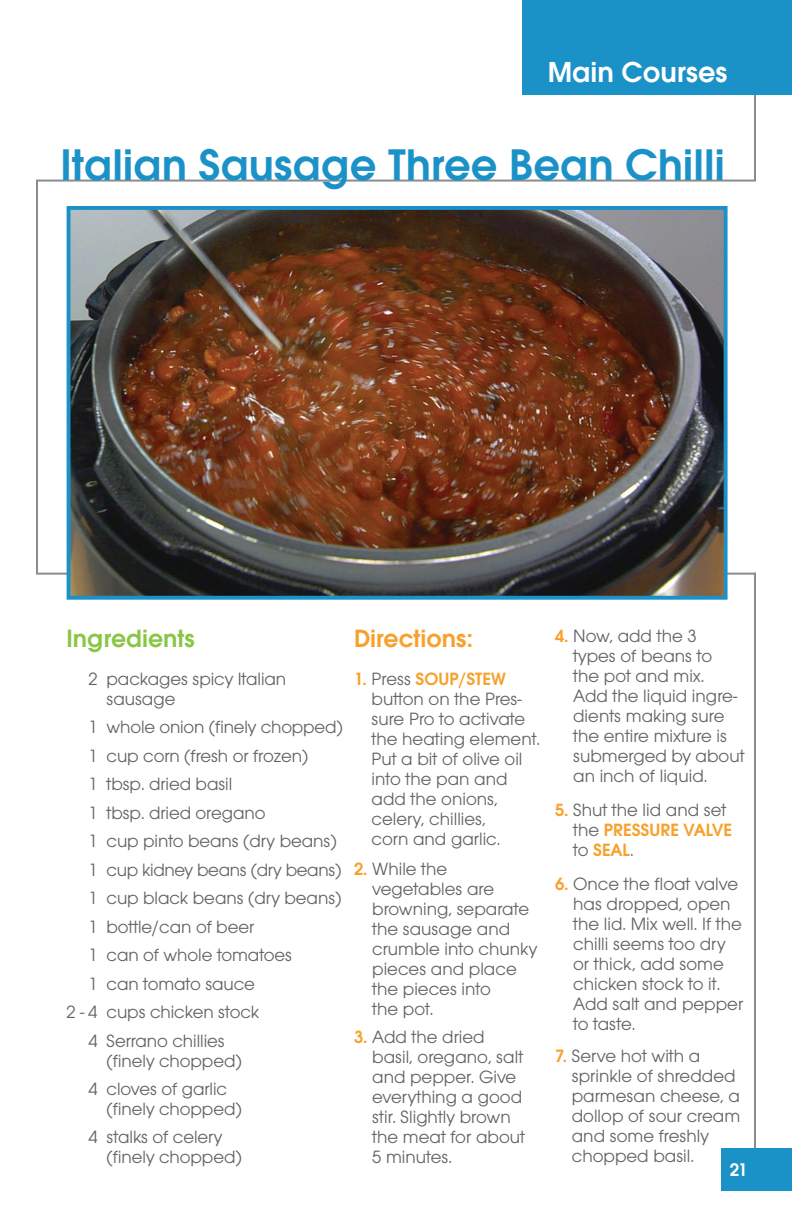
<style>
.page{position:relative;width:792px;height:1224px;background:#fff}
.page>*{position:absolute;margin:0;border:0;box-sizing:border-box;transform-origin:0 0}
.t1{font:600 46px "Avant Garde Gothic Itc T";color:#1b92c7}
.t2{font:600 30px "Avant Garde Gothic Itc T";color:#fff}
.t3{font:600 26px "Avant Garde Gothic Itc T";color:#8ac645}
.t4{font:600 26px "Avant Garde Gothic Itc T";color:#f8a02b}
.t5{font:600 19px "Avant Garde Gothic Itc T";color:#fff}
.t6{font:18.4px/20px "Avant Garde Gothic Itc T";color:#636366}
.t7{font:18.4px "Avant Garde Gothic Itc T";letter-spacing:-.02em;color:#636366}
.s1{font-weight:600;color:#f8a02b}
</style>
<div class="page">
<hr style="left:754px;top:573px;width:2px;height:615px;background:#8a8c8f">
<div style="left:721px;top:1149px;width:71px;height:42px;background:#1b92c7"></div>
<hr style="left:754px;top:80px;width:2px;height:101px;background:#8a8c8f">
<hr style="left:36px;top:180px;width:720px;height:2px;background:#8a8c8f">
<hr style="left:36px;top:180px;width:2px;height:393px;background:#8a8c8f">
<hr style="left:36px;top:573px;width:720px;height:2px;background:#8a8c8f">
<div style="left:522px;top:0;width:270px;height:94px;background:#1b92c7"></div>
<img style="left:72px;top:211px;width:651px;height:384px">
<div style="left:67px;top:206px;width:661px;height:394px;border:4px solid #1b92c7"></div>
<h2 class="t2" style="left:548px;top:54px;width:182px">Main Courses</h2>
<p class="t1" style="left:60px;top:137px;width:666px">Italian Sausage Three Bean Chilli</p>
<h3 class="t3" style="left:67px;top:623px;width:130px">Ingredients</h3>
<p class="t6" style="left:107px;top:668px;width:181px;text-indent:-18px">2 packages spicy Italian sausage</p>
<p class="t6" style="left:89px;top:717px;width:256px">1 whole onion (finely chopped)</p>
<p class="t6" style="left:89px;top:745px;width:221px">1 cup corn (fresh or frozen)</p>
<p class="t6" style="left:89px;top:774px;width:145px">1 tbsp. dried basil</p>
<p class="t6" style="left:89px;top:802px;width:178px">1 tbsp. dried oregano</p>
<p class="t6" style="left:89px;top:831px;width:250px">1 cup pinto beans (dry beans)</p>
<p class="t7" style="left:89px;top:859px;width:254px">1 cup kidney beans (dry beans)</p>
<p class="t6" style="left:89px;top:888px;width:254px">1 cup black beans (dry beans)</p>
<p class="t6" style="left:89px;top:916px;width:167px">1 bottle/can of beer</p>
<p class="t6" style="left:89px;top:945px;width:205px">1 can of whole tomatoes</p>
<p class="t6" style="left:89px;top:973px;width:168px">1 can tomato sauce</p>
<p class="t6" style="left:67px;top:1002px;width:194px">2 - 4 cups chicken stock</p>
<p class="t6" style="left:107px;top:1030px;width:137px;text-indent:-18px">4 Serrano chillies (finely chopped)</p>
<p class="t6" style="left:107px;top:1078px;width:137px;text-indent:-18px">4 cloves of garlic (finely chopped)</p>
<p class="t6" style="left:107px;top:1126px;width:137px;text-indent:-18px">4 stalks of celery (finely chopped)</p>
<p class="t4" style="left:354px;top:623px;width:120px">Directions:</p>
<p class="t6" style="left:573px;top:626px;width:173px;text-indent:-18px"><span class="s1">4.</span> Now, add the 3<br>types of beans to<br>the pot and mix.<br>Add the liquid ingre&shy;dients making sure the entire mixture is submerged by about an inch of liquid.</p>
<p class="t6" style="left:573px;top:800px;width:160px;text-indent:-18px"><span class="s1">5.</span> Shut the lid and set the <span class="s1">PRESSURE VALVE </span>to <span class="s1">SEAL</span>.</p>
<p class="t6" style="left:573px;top:874px;width:172px;text-indent:-18px"><span class="s1">6.</span> Once the float valve has dropped, open the lid. Mix well. If the chilli seems too dry or thick, add some chicken stock to it.<br>Add salt and pepper to taste.</p>
<p class="t6" style="left:572px;top:1046px;width:170px;text-indent:-17px"><span class="s1">7.</span> Serve hot with a sprinkle of shredded parmesan cheese, a dollop of sour cream and some freshly chopped basil.</p>
<p class="t6" style="left:372px;top:668px;width:170px;text-indent:-18px"><span class="s1">1.</span> Press <span class="s1">SOUP/STEW </span>button on the Pres&shy;sure Pro to activate the heating element.<br>Put a bit of olive oil into the pan and add the onions, celery, chillies,<br>corn and garlic.</p>
<p class="t6" style="left:372px;top:858px;width:167px;text-indent:-18px"><span class="s1">2.</span> While the vegetables are browning, separate the sausage and crumble into chunky pieces and place the pieces into<br>the pot.</p>
<p class="t6" style="left:372px;top:1026px;width:154px;text-indent:-18px"><span class="s1">3.</span> Add the dried basil, oregano, salt and pepper. Give everything a good stir. Slightly brown the meat for about<br>5 minutes.</p>
<p class="t5" style="left:730px;top:1158px;width:20px">21</p>
</div>
